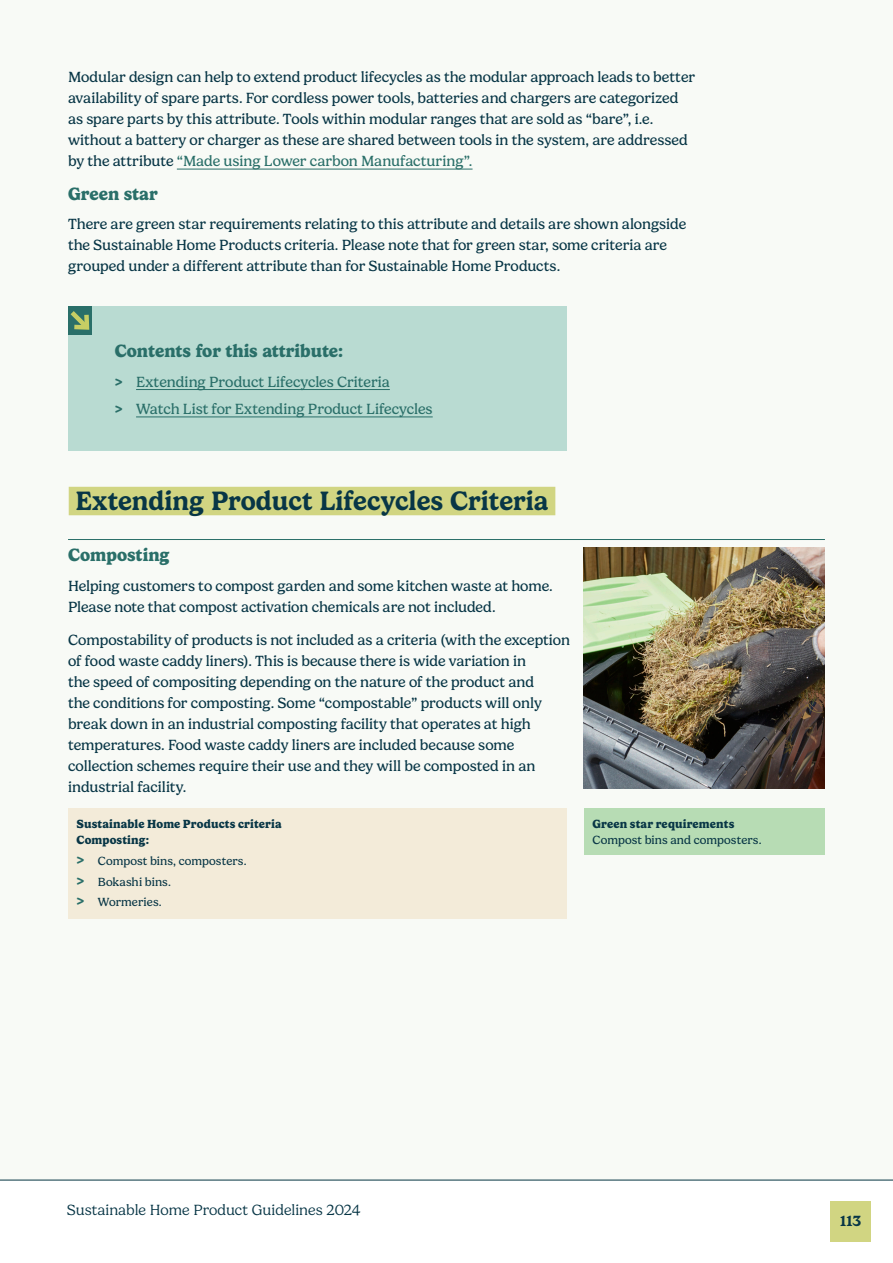
<style>
.page{position:relative;width:893px;height:1263px;background:#fff}
.page>*{position:absolute;margin:0;border:0;box-sizing:border-box;transform-origin:0 0}
.Highlighted_heading{font:600 27px "Gelica";color:#083646}
.Heading{font:700 18px "Gelica";color:#2a6f69}
.Body_copy{font:15px/21px "Gelica";letter-spacing:-.005em;color:#083646}
.t1{font:15px "Gelica";color:#2a6f69}
.t2{font:300 15px "Gelica";color:#083646}
.t3{font:600 15px "Gelica";color:#083646}
.Smaller_SHP_and_Green_star_text{font:12px/16.5px "Gelica";letter-spacing:.005em;color:#083646}
.Smaller_SHP_and_Green_star_text-2{font:700 12px/16.5px "Gelica";letter-spacing:.01em;color:#083646}
.s1{color:#2a6f69}
.s2{font-weight:700}
.s3{font-weight:700;font-size:15px;color:#2a6f69}
</style>
<div class="page">
<div style="left:0;top:0;width:893px;height:1180px;background:#f8faf6"></div>
<hr style="left:177px;top:169px;width:296px;height:1px;background:#2a6f69">
<div style="left:68px;top:306px;width:499px;height:145px;background:#b9dbd2"></div>
<hr style="left:136px;top:389px;width:254px;height:1px;background:#2a6f69">
<hr style="left:136px;top:416px;width:297px;height:1px;background:#2a6f69">
<div style="left:68px;top:306px;width:24px;height:29px;background:#2a6f69"></div>
<svg style="left:70px;top:311px;width:20px;height:19px"></svg>
<hr style="left:68px;top:539px;width:757px;height:1px;background:#2a6f69">
<div style="left:68px;top:808px;width:499px;height:110px;background:#f3ebd9"></div>
<div style="left:69px;top:487px;width:486px;height:28px;background:#d1d582"></div>
<img style="left:584px;top:547px;width:241px;height:241px">
<div style="left:584px;top:808px;width:241px;height:47px;background:#b7dcb4"></div>
<hr style="left:0;top:1180px;width:893px;height:1px;background:#083646">
<div style="left:830px;top:1201px;width:41px;height:41px;background:#d1d582"></div>
<p class="Body_copy" style="left:68px;top:67px;width:629px">Modular design can help to extend product lifecycles as the modular approach leads to better availability of spare parts. For cordless power tools, batteries and chargers are categorized as spare parts by this attribute. Tools within modular ranges that are sold as “bare”, i.e. without a battery or charger as these are shared between tools in the system, are addressed by the attribute <span class="s1">“Made using Lower carbon Manufacturing”.</span></p>
<p class="Heading" style="left:68px;top:183px;width:91px">Green star</p>
<p class="Body_copy" style="left:68px;top:214px;width:620px">There are green star requirements relating to this attribute and details are shown alongside the Sustainable Home Products criteria. Please note that for green star, some criteria are grouped under a different attribute than for Sustainable Home Products.</p>
<p class="Heading" style="left:115px;top:340px;width:230px">Contents for this attribute:</p>
<p class="t1" style="left:115px;top:373px;width:277px"><span class="s2">&gt;</span> Extending Product Lifecycles Criteria</p>
<p class="t1" style="left:115px;top:400px;width:319px"><span class="s2">&gt;</span> Watch List for Extending Product Lifecycles</p>
<p class="Highlighted_heading" style="left:75px;top:485px;width:475px">Extending Product Lifecycles Criteria</p>
<p class="Heading" style="left:68px;top:544px;width:103px">Composting</p>
<p class="Body_copy" style="left:68px;top:575px;width:486px">Helping customers to compost garden and some kitchen waste at home.<br>Please note that compost activation chemicals are not included.</p>
<p class="Body_copy" style="left:68px;top:630px;width:503px">Compostability of products is not included as a criteria (with the exception of food waste caddy liners). This is because there is wide variation in<br>the speed of compositing depending on the nature of the product and<br>the conditions for composting. Some “compostable” products will only break down in an industrial composting facility that operates at high temperatures. Food waste caddy liners are included because some collection schemes require their use and they will be composted in an industrial facility.</p>
<p class="Smaller_SHP_and_Green_star_text-2" style="left:77px;top:815px;width:207px">Sustainable Home Products criteria<br>Composting:</p>
<p class="Smaller_SHP_and_Green_star_text" style="left:77px;top:853px;width:172px"><span class="s3">&gt;</span> Compost bins, composters.</p>
<p class="Smaller_SHP_and_Green_star_text" style="left:77px;top:873px;width:96px"><span class="s3">&gt;</span> Bokashi bins.</p>
<p class="Smaller_SHP_and_Green_star_text" style="left:77px;top:894px;width:87px"><span class="s3">&gt;</span> Wormeries.</p>
<p class="Smaller_SHP_and_Green_star_text" style="left:592px;top:815px;width:171px"><span class="s2">Green star requirements<br></span>Compost bins and composters.</p>
<p class="t2" style="left:67px;top:1202px;width:295px">Sustainable Home Product Guidelines 2024</p>
<p class="t3" style="left:840px;top:1212px;width:22px">113</p>
</div>
